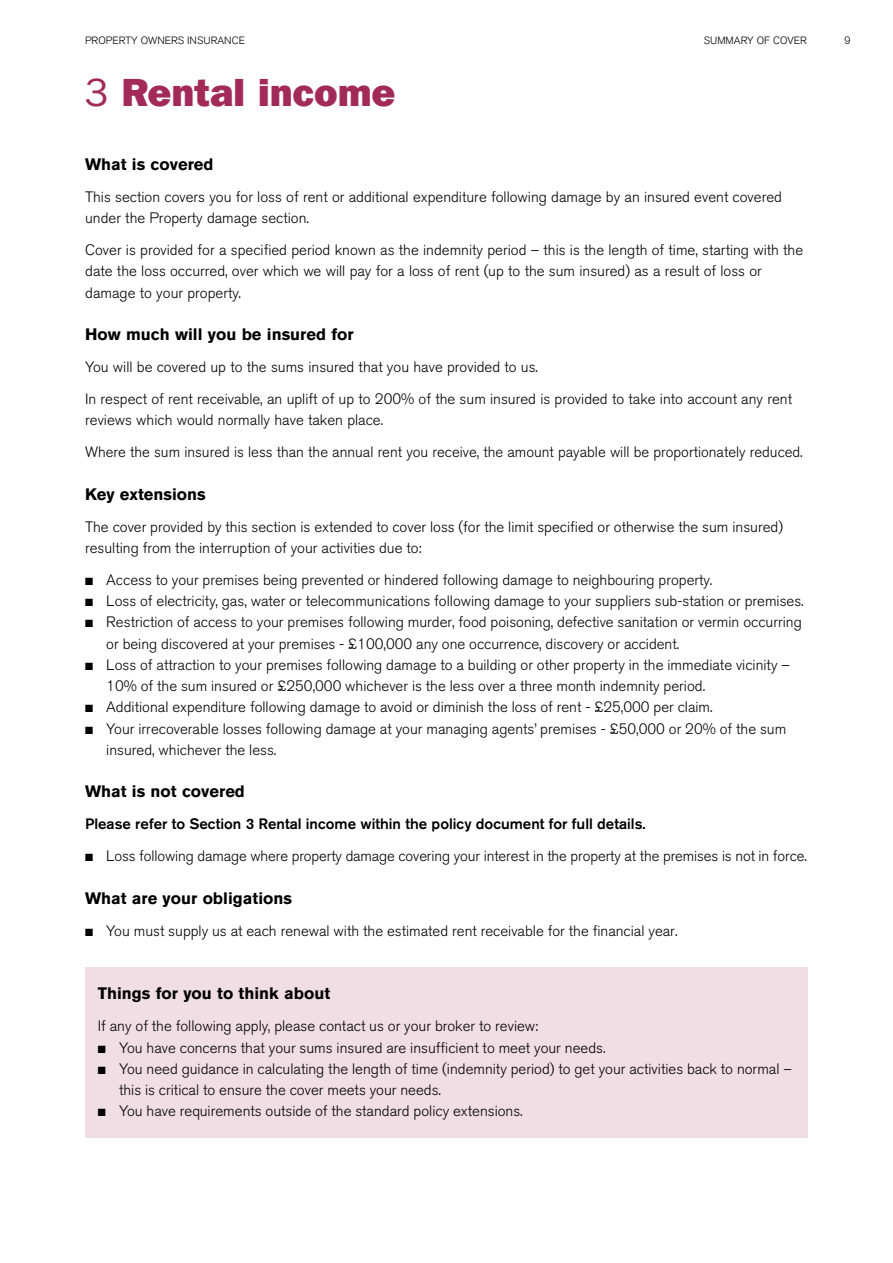
<style>
.page{position:relative;width:893px;height:1263px;background:#fff}
.page>*{position:absolute;margin:0;border:0;box-sizing:border-box;transform-origin:0 0}
.t1{font:800 39px "Franklin Gothic IT Cby BT";color:#a22a58}
.t2{font:700 16.5px "Akzidenz Grotesk BQ";color:#000}
.t3{font:300 15px/21.3px "Akzidenz Grotesk BQ";color:#000}
.t4{font:500 15px "Akzidenz Grotesk BQ";color:#000}
.t5{font:300 10.5px "Akzidenz Grotesk BQ";color:#000}
.s1{font-weight:400}
</style>
<div class="page">
<div style="left:85px;top:967px;width:723px;height:170px;background:#f0dee4"></div>
<p class="t5" style="left:85px;top:34px;width:161px">PROPERTY OWNERS INSURANCE</p>
<p class="t5" style="left:704px;top:34px;width:105px">SUMMARY OF COVER</p>
<p class="t5" style="left:844px;top:34px;width:8px">9</p>
<h1 class="t1" style="left:85px;top:68px;width:312px"><span class="s1">3</span> Rental income</h1>
<p class="t2" style="left:85px;top:155px;width:130px">What is covered</p>
<p class="t3" style="left:85px;top:186px;width:698px">This section covers you for loss of rent or additional expenditure following damage by an insured event covered under the Property damage section.</p>
<p class="t3" style="left:85px;top:240px;width:720px">Cover is provided for a specified period known as the indemnity period – this is the length of time, starting with the date the loss occurred, over which we will pay for a loss of rent (up to the sum insured) as a result of loss or damage to your property.</p>
<p class="t2" style="left:85px;top:325px;width:270px">How much will you be insured for</p>
<p class="t3" style="left:85px;top:351px;width:709px;line-height:32px">You will be covered up to the sums insured that you have provided to us.<br>In respect of rent receivable, an uplift of up to 200% of the sum insured is provided to take into account any rent</p>
<p class="t3" style="left:85px;top:404px;width:719px;line-height:32px">reviews which would normally have taken place.<br>Where the sum insured is less than the annual rent you receive, the amount payable will be proportionately reduced.</p>
<p class="t2" style="left:85px;top:484px;width:122px">Key extensions</p>
<p class="t3" style="left:85px;top:516px;width:699px">The cover provided by this section is extended to cover loss (for the limit specified or otherwise the sum insured) resulting from the interruption of your activities due to:</p>
<p class="t3" style="left:85px;top:569px;width:629px">■ Access to your premises being prevented or hindered following damage to neighbouring property.</p>
<p class="t3" style="left:85px;top:590px;width:720px">■ Loss of electricity, gas, water or telecommunications following damage to your suppliers sub-station or premises.</p>
<p class="t3" style="left:106px;top:612px;width:697px;text-indent:-21px">■ Restriction of access to your premises following murder, food poisoning, defective sanitation or vermin occurring or being discovered at your premises - £100,000 any one occurrence, discovery or accident.</p>
<p class="t3" style="left:106px;top:654px;width:685px;text-indent:-21px">■ Loss of attraction to your premises following damage to a building or other property in the immediate vicinity –<br>10% of the sum insured or £250,000 whichever is the less over a three month indemnity period.</p>
<p class="t3" style="left:85px;top:697px;width:629px">■ Additional expenditure following damage to avoid or diminish the loss of rent - £25,000 per claim.</p>
<p class="t3" style="left:106px;top:718px;width:681px;text-indent:-21px">■ Your irrecoverable losses following damage at your managing agents’ premises - £50,000 or 20% of the sum insured, whichever the less.</p>
<p class="t2" style="left:85px;top:782px;width:161px">What is not covered</p>
<p class="t4" style="left:85px;top:815px;width:562px">Please refer to Section 3 Rental income within the policy document for full details.</p>
<p class="t3" style="left:85px;top:845px;width:723px">■ Loss following damage where property damage covering your interest in the property at the premises is not in force.</p>
<p class="t2" style="left:85px;top:888px;width:209px">What are your obligations</p>
<p class="t3" style="left:85px;top:920px;width:594px">■ You must supply us at each renewal with the estimated rent receivable for the financial year.</p>
<p class="t2" style="left:98px;top:984px;width:234px">Things for you to think about</p>
<p class="t3" style="left:98px;top:1016px;width:442px">If any of the following apply, please contact us or your broker to review:</p>
<p class="t3" style="left:98px;top:1037px;width:509px">■ You have concerns that your sums insured are insufficient to meet your needs.</p>
<p class="t3" style="left:119px;top:1058px;width:674px;text-indent:-21px">■ You need guidance in calculating the length of time (indemnity period) to get your activities back to normal – this is critical to ensure the cover meets your needs.</p>
<p class="t3" style="left:98px;top:1101px;width:426px">■ You have requirements outside of the standard policy extensions.</p>
</div>
